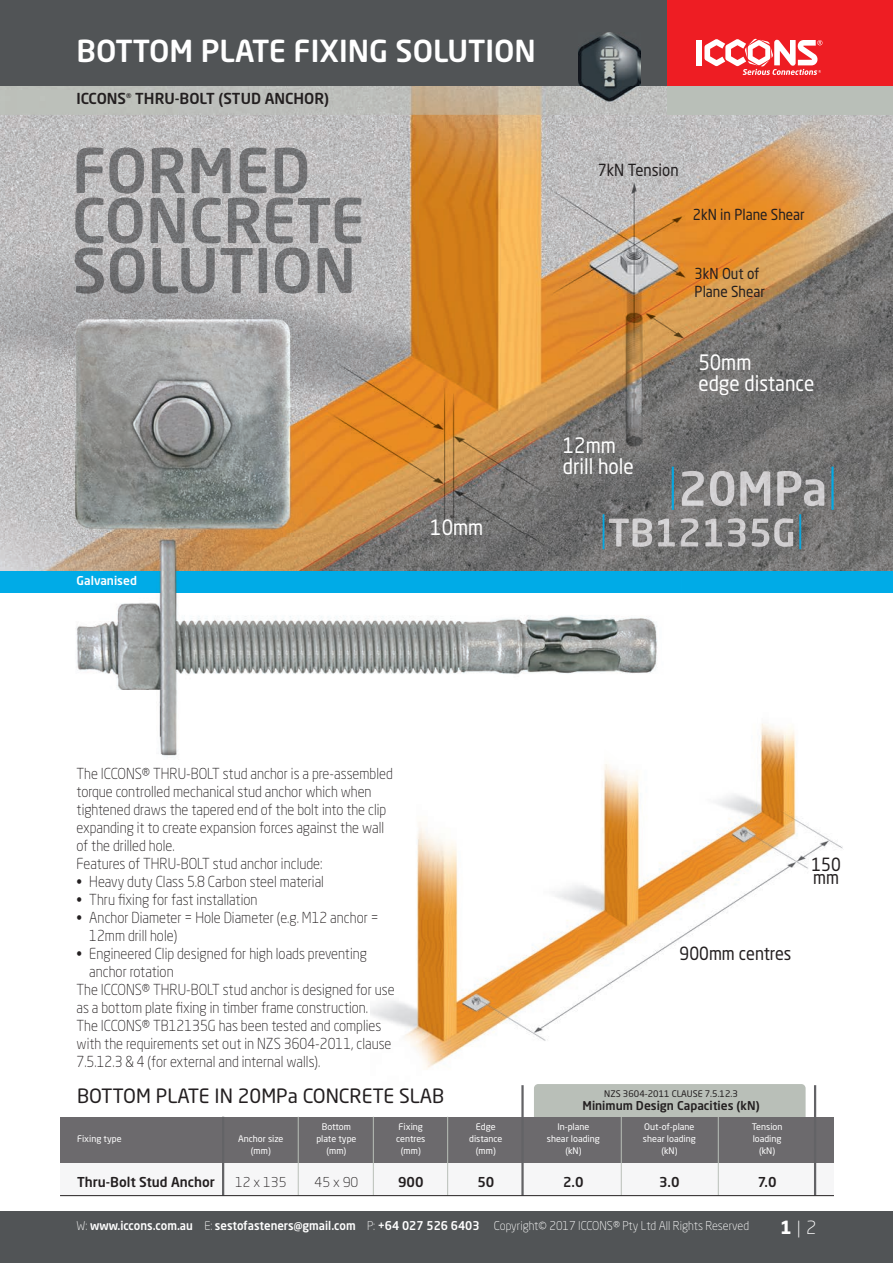
<style>
.page{position:relative;width:893px;height:1263px;background:#fff}
.page>*{position:absolute;margin:0;border:0;box-sizing:border-box;transform-origin:0 0}
.t1{font:300 46.35px "Neo Sans Std";color:#00abe7}
.t2{font:300 37.5px "Neo Sans Std";color:#00abe7}
.t3{font:500 30px "Neo Sans Std";color:#fff}
.t4{font:21px/21px "Neo Sans Std";color:#fff;scale:.9 1}
.t5{font:19.5px "Neo Sans Std";color:#231f20}
.t6{font:18px/13.5px "Neo Sans Std";color:#231f20;scale:.9 1}
.t7{font:300 18px "Neo Sans Std";color:#fff}
.t8{font:16.5px "Neo Sans Std";color:#231f20;scale:.9 1}
.t9{font:300 15px/18px "Neo Sans Std";color:#231f20;scale:.9 1}
.t10{font:15px/18px "Neo Sans Std";color:#231f20;scale:.9 1}
.t11{font:500 15px "Neo Sans Std";color:#231f20}
.t12{font:500 13.5px "Neo Sans Std";color:#231f20}
.t13{font:300 13.5px "Neo Sans Std";color:#231f20}
.t14{font:500 12px "Neo Sans Std";color:#fff;scale:.95 1}
.t15{font:500 12px "Neo Sans Std";color:#231f20}
.t16{font:500 12px "Neo Sans Std";color:#fff}
.t17{font:9px "Neo Sans Std";color:#fff}
.t18{font:9px "Neo Sans Std";color:#231f20}
.s1{font-weight:300}
.s2{font-weight:700}
</style>
<div class="page">
<img style="left:0;top:115px;width:893px;height:456px">
<img style="left:371px;top:723px;width:472px;height:386px">
<img style="left:0;top:85px;width:668px;height:30px">
<div style="left:668px;top:73px;width:225px;height:42px;background:#b9bfb8"></div>
<div style="left:0;top:1212px;width:893px;height:51px;background:#515456"></div>
<div style="left:0;top:0;width:833px;height:85px;background:#515456"></div>
<div style="left:668px;top:0;width:225px;height:85px;background:#ee1d23"></div>
<div style="left:696px;top:40px;width:6px;height:25px;background:#fff"></div>
<svg style="left:704px;top:39px;width:118px;height:36px"></svg>
<img style="left:77px;top:147px;width:230px;height:47px">
<img style="left:75px;top:197px;width:286px;height:47px">
<img style="left:75px;top:247px;width:277px;height:47px">
<img style="left:682px;top:471px;width:142px;height:35px">
<div style="left:0;top:571px;width:893px;height:21px;background:#00abe7"></div>
<div style="left:60px;top:1155px;width:774px;height:40px;background:#f6f6f7"></div>
<div style="left:534px;top:1084px;width:272px;height:40px;background:#b9bfb8;border-radius:4px"></div>
<div style="left:60px;top:1117px;width:774px;height:46px;background:#6c6a6d"></div>
<hr style="left:373px;top:1117px;width:1px;height:78px;background:#b9bfb8">
<hr style="left:447px;top:1117px;width:1px;height:78px;background:#b9bfb8">
<hr style="left:298px;top:1117px;width:1px;height:78px;background:#b9bfb8">
<hr style="left:521px;top:1085px;width:3px;height:110px;background:#636366">
<hr style="left:718px;top:1117px;width:1px;height:78px;background:#b9bfb8">
<hr style="left:621px;top:1117px;width:1px;height:78px;background:#b9bfb8">
<hr style="left:814px;top:1085px;width:2px;height:110px;background:#636366">
<hr style="left:222px;top:1117px;width:2px;height:78px;background:#636366">
<hr style="left:60px;top:1195px;width:774px;height:1px;background:#231f20">
<img style="left:579px;top:33px;width:61px;height:69px">
<img style="left:63px;top:311px;width:239px;height:226px">
<img style="left:65px;top:534px;width:617px;height:225px">
<img style="left:65px;top:534px;width:237px;height:3px">
<img style="left:682px;top:518px;width:111px;height:29px">
<img style="left:609px;top:518px;width:73px;height:16px">
<img style="left:616px;top:534px;width:66px;height:13px">
<h3 class="t3" style="left:77px;top:39px;width:461px">BOTTOM PLATE FIXING SOLUTION</h3>
<p class="t11" style="left:77px;top:93px;width:254px">ICCONS<sup>®</sup> THRU-BOLT (STUD ANCHOR)</p>
<p class="t16" style="left:77px;top:576px;width:62px">Galvanised</p>
<p class="t8" style="left:598px;top:164px;width:91px">7kN Tension</p>
<p class="t10" style="left:693px;top:207px;width:126px">2kN in Plane Shear</p>
<p class="t10" style="left:695px;top:266px;width:80px">3kN Out of<br>Plane Shear</p>
<h3 class="t4" style="left:698px;top:354px;width:130px">50mm<br>edge distance</h3>
<h3 class="t4" style="left:563px;top:437px;width:80px">12mm drill hole</h3>
<h1 class="t1" style="left:668px;top:466px;width:12px">|</h1>
<h1 class="t1" style="left:827px;top:466px;width:12px">|</h1>
<h3 class="t4" style="left:430px;top:519px;width:60px">10mm</h3>
<h2 class="t2" style="left:600px;top:514px;width:10px">|</h2>
<h2 class="t2" style="left:796px;top:514px;width:10px">|</h2>
<p class="t9" style="left:77px;top:766px;width:353px">The ICCONS® THRU-BOLT stud anchor is a pre-assembled torque controlled mechanical stud anchor which when tightened draws the tapered end of the bolt into the clip expanding it to create expansion forces against the wall of the drilled hole.<br>Features of THRU-BOLT stud anchor include:</p>
<p class="t9" style="left:77px;top:874px;width:276px">• Heavy duty Class 5.8 Carbon steel material</p>
<p class="t9" style="left:77px;top:892px;width:203px">• Thru fixing for fast installation</p>
<p class="t9" style="left:89px;top:910px;width:323px;text-indent:-13px">• Anchor Diameter = Hole Diameter (e.g. M12 anchor =<br>12mm drill hole)</p>
<p class="t9" style="left:77px;top:946px;width:324px">• Engineered Clip designed for high loads preventing</p>
<p class="t9" style="left:89px;top:964px;width:95px">anchor rotation</p>
<p class="t9" style="left:77px;top:982px;width:355px">The ICCONS® THRU-BOLT stud anchor is designed for use</p>
<p class="t9" style="left:77px;top:1000px;width:326px">as a bottom plate fixing in timber frame construction.</p>
<p class="t9" style="left:77px;top:1018px;width:340px">The ICCONS® TB12135G has been tested and complies</p>
<p class="t9" style="left:77px;top:1036px;width:351px">with the requirements set out in NZS 3604-2011, clause</p>
<p class="t9" style="left:77px;top:1054px;width:273px">7.5.12.3 &amp; 4 (for external and internal walls).</p>
<p class="t6" style="left:811px;top:859px;width:34px">150 mm</p>
<p class="t6" style="left:680px;top:948px;width:126px">900mm centres</p>
<h3 class="t5" style="left:77px;top:1088px;width:369px">BOTTOM PLATE IN 20MPa CONCRETE SLAB</h3>
<p class="t18" style="left:604px;top:1090px;width:135px">NZS 3604-2011 CLAUSE 7.5.12.3</p>
<p class="t15" style="left:582px;top:1101px;width:179px">Minimum Design Capacities (kN)</p>
<p class="t17" style="left:322px;top:1123px;width:31px">Bottom</p>
<p class="t17" style="left:399px;top:1123px;width:26px">Fixing</p>
<p class="t17" style="left:476px;top:1123px;width:21px">Edge</p>
<p class="t17" style="left:557px;top:1123px;width:34px">In-plane</p>
<p class="t17" style="left:644px;top:1123px;width:52px">Out-of-plane</p>
<p class="t17" style="left:752px;top:1123px;width:32px">Tension</p>
<p class="t17" style="left:77px;top:1135px;width:46px">Fixing type</p>
<p class="t17" style="left:238px;top:1135px;width:47px">Anchor size</p>
<p class="t17" style="left:316px;top:1135px;width:42px">plate type</p>
<p class="t17" style="left:396px;top:1135px;width:31px">centres</p>
<p class="t17" style="left:469px;top:1135px;width:35px">distance</p>
<p class="t17" style="left:547px;top:1135px;width:54px">shear loading</p>
<p class="t17" style="left:643px;top:1135px;width:54px">shear loading</p>
<p class="t17" style="left:753px;top:1135px;width:30px">loading</p>
<p class="t17" style="left:251px;top:1147px;width:21px">(mm)</p>
<p class="t17" style="left:326px;top:1147px;width:21px">(mm)</p>
<p class="t17" style="left:401px;top:1147px;width:21px">(mm)</p>
<p class="t17" style="left:476px;top:1147px;width:21px">(mm)</p>
<p class="t17" style="left:565px;top:1147px;width:18px">(kN)</p>
<p class="t17" style="left:661px;top:1147px;width:18px">(kN)</p>
<p class="t17" style="left:759px;top:1147px;width:18px">(kN)</p>
<p class="t12" style="left:77px;top:1176px;width:139px">Thru-Bolt Stud Anchor</p>
<p class="t13" style="left:235px;top:1176px;width:53px">12 x 135</p>
<p class="t13" style="left:315px;top:1176px;width:45px">45 x 90</p>
<p class="t12" style="left:398px;top:1176px;width:27px">900</p>
<p class="t12" style="left:477px;top:1176px;width:19px">50</p>
<p class="t12" style="left:563px;top:1176px;width:22px">2.0</p>
<p class="t12" style="left:659px;top:1176px;width:22px">3.0</p>
<p class="t12" style="left:758px;top:1176px;width:20px">7.0</p>
<p class="t14" style="left:77px;top:1220px;width:709px"><span class="s1">W:</span> www.iccons.com.au <span class="s1">E:</span> sestofasteners@gmail.com <span class="s1">P:</span> +64 027 526 6403 <span class="s1">Copyright© 2017 ICCONS® Pty Ltd All Rights Reserved</span></p>
<p class="t7" style="left:780px;top:1221px;width:38px"><span class="s2">1</span> | 2</p>
</div>
